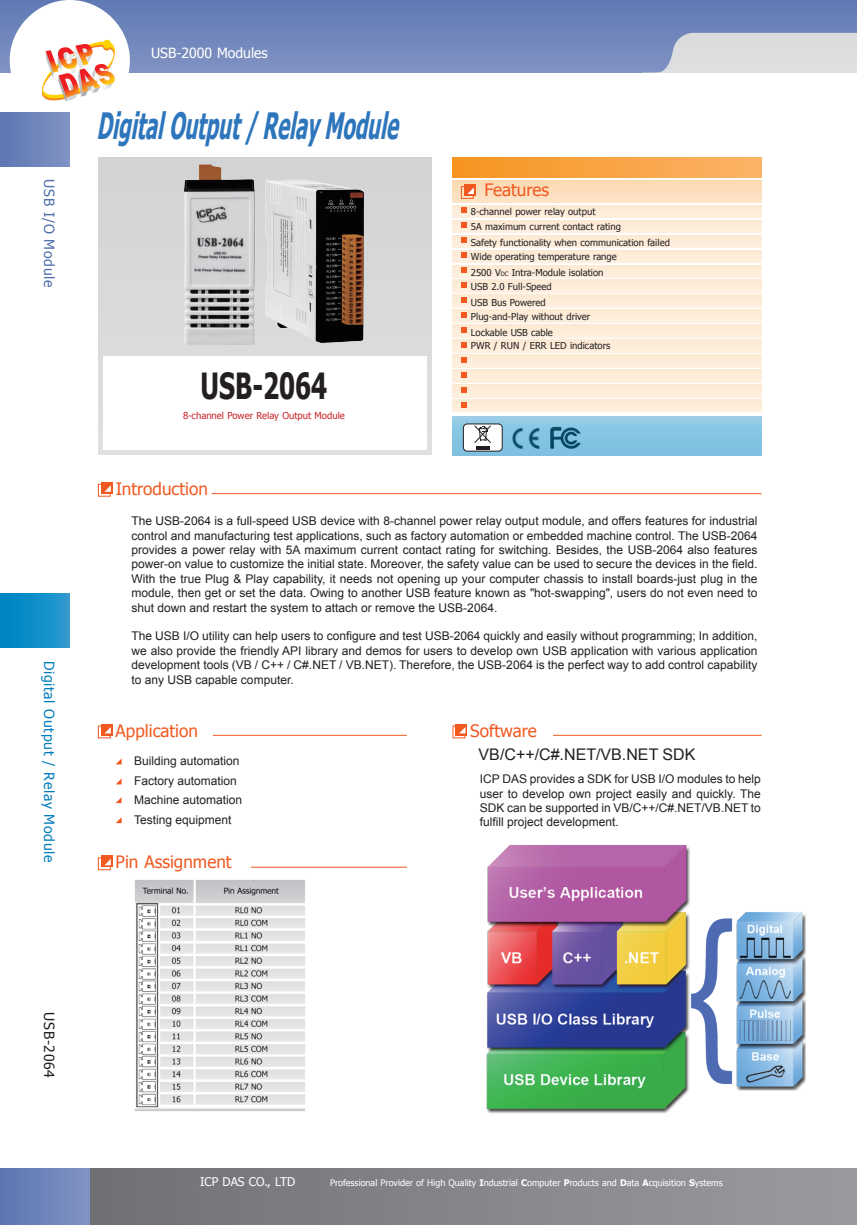
<style>
.page{position:relative;width:857px;height:1225px;background:#fff}
.page>*{position:absolute;margin:0;border:0;box-sizing:border-box;transform-origin:0 0}
.t1{font:italic 700 36.4px "Tahoma";color:#2e76bc;scale:.55 1}
.t2{font:700 36px "Tahoma";color:#231f20;scale:.7 1}
.t3{font:17.2px "Tahoma";color:#f15921}
.t4{font:16px "Arial";color:#231f20}
.t5{font:14px "Tahoma";letter-spacing:.05em;color:#007dbe}
.t6{font:14px "Tahoma";color:#fff}
.t7{font:14px "Tahoma";letter-spacing:.05em;color:#4e6fac}
.t8{font:14px "Tahoma";letter-spacing:.05em;color:#231f20}
.t9{font:12px/14.4px "Arial";color:#231f20;text-align:justify}
.t10{font:12px "Tahoma";color:#fff}
.t11{font:9.6px/15px "Tahoma";color:#231f20}
.t12{font:9.6px "Tahoma";color:#c8242b}
.t13{font:9px "Tahoma";color:#fff}
.s1{font-size:6px}
.s2{font-weight:700}
</style>
<div class="page">
<div style="left:72px;top:1168px;width:784px;height:57px;background:linear-gradient(to right,#6e7073,#999b9e)"></div>
<div style="left:0;top:1168px;width:89px;height:57px;background:linear-gradient(to right,#5b76b1,#8192c3)"></div>
<div style="left:0;top:0;width:856px;height:73px;background:linear-gradient(to bottom,#5f79b3,#8193c3)"></div>
<div style="left:10px;top:0;width:120px;height:119px;background:#fff;border-radius:50%"></div>
<svg style="left:471px;top:0;width:385px;height:73px;background:#899ac3"></svg>
<div style="left:0;top:112px;width:70px;height:54px;background:linear-gradient(to right,#5c77b2,#8092c3)"></div>
<div style="left:0;top:593px;width:70px;height:54px;background:linear-gradient(to right,#0084c3,#2c9acf)"></div>
<svg style="left:42px;top:40px;width:73px;height:62px"></svg>
<div style="left:98px;top:157px;width:333px;height:297px;background:#d7d8da"></div>
<div style="left:98px;top:484px;width:12px;height:12px;border:1px solid #f15921"></div>
<div style="left:101px;top:482px;width:12px;height:12px;background:#f15921"></div>
<svg style="left:104px;top:485px;width:7px;height:7px"></svg>
<hr style="left:211px;top:493px;width:550px;height:1px;background:#f15921">
<div style="left:103px;top:357px;width:323px;height:93px;background:#fff"></div>
<hr style="left:552px;top:735px;width:209px;height:1px;background:#f15921">
<svg style="left:455px;top:724px;width:12px;height:11px"></svg>
<svg style="left:459px;top:727px;width:6px;height:6px"></svg>
<hr style="left:213px;top:735px;width:194px;height:1px;background:#f15921">
<div style="left:98px;top:725px;width:12px;height:13px;border:1px solid #f15921"></div>
<div style="left:101px;top:723px;width:12px;height:12px;background:#f15921"></div>
<svg style="left:105px;top:727px;width:6px;height:6px"></svg>
<hr style="left:251px;top:866px;width:156px;height:1px;background:#f15921">
<div style="left:98px;top:857px;width:12px;height:13px;border:1px solid #f15921"></div>
<div style="left:101px;top:855px;width:12px;height:12px;background:#f15921"></div>
<svg style="left:105px;top:859px;width:6px;height:6px"></svg>
<div style="left:452px;top:370px;width:309px;height:12px;background:#fdedda"></div>
<div style="left:452px;top:355px;width:309px;height:12px;background:#fdedda"></div>
<div style="left:452px;top:385px;width:309px;height:12px;background:#fdedda"></div>
<div style="left:452px;top:400px;width:309px;height:12px;background:#fdedda"></div>
<div style="left:452px;top:235px;width:309px;height:12px;background:#fdecda"></div>
<div style="left:452px;top:180px;width:309px;height:22px;background:#fcdebc"></div>
<div style="left:461px;top:186px;width:12px;height:13px;border:1px solid #f15921"></div>
<div style="left:463px;top:184px;width:12px;height:12px;background:#f15921"></div>
<svg style="left:467px;top:188px;width:6px;height:6px"></svg>
<div style="left:452px;top:205px;width:309px;height:12px;background:#fdecda"></div>
<div style="left:452px;top:220px;width:309px;height:12px;background:#fdecda"></div>
<div style="left:452px;top:250px;width:309px;height:12px;background:#fdecda"></div>
<div style="left:452px;top:265px;width:309px;height:12px;background:#fdecda"></div>
<div style="left:452px;top:280px;width:309px;height:12px;background:#fdecda"></div>
<div style="left:452px;top:295px;width:309px;height:12px;background:#fdedda"></div>
<div style="left:452px;top:310px;width:309px;height:12px;background:#fdedda"></div>
<div style="left:452px;top:325px;width:309px;height:12px;background:#fdedda"></div>
<div style="left:452px;top:340px;width:309px;height:12px;background:#fdedda"></div>
<div style="left:452px;top:157px;width:309px;height:20px;background:linear-gradient(to right,#f7941f,#fbb367)"></div>
<svg style="left:461px;top:387px;width:5px;height:6px"></svg>
<svg style="left:461px;top:402px;width:5px;height:6px"></svg>
<svg style="left:461px;top:237px;width:5px;height:6px"></svg>
<svg style="left:461px;top:207px;width:5px;height:6px"></svg>
<svg style="left:461px;top:222px;width:5px;height:6px"></svg>
<svg style="left:461px;top:252px;width:5px;height:6px"></svg>
<svg style="left:461px;top:267px;width:5px;height:6px"></svg>
<svg style="left:461px;top:282px;width:5px;height:6px"></svg>
<svg style="left:461px;top:297px;width:5px;height:6px"></svg>
<svg style="left:461px;top:312px;width:5px;height:6px"></svg>
<svg style="left:461px;top:327px;width:5px;height:6px"></svg>
<svg style="left:461px;top:342px;width:5px;height:6px"></svg>
<svg style="left:461px;top:357px;width:5px;height:6px"></svg>
<svg style="left:461px;top:372px;width:5px;height:6px"></svg>
<svg style="left:116px;top:759px;width:5px;height:5px"></svg>
<svg style="left:116px;top:779px;width:5px;height:5px"></svg>
<img style="left:265px;top:180px;width:99px;height:163px">
<img style="left:184px;top:164px;width:71px;height:181px">
<img style="left:135px;top:880px;width:170px;height:231px">
<svg style="left:116px;top:798px;width:5px;height:5px"></svg>
<svg style="left:116px;top:818px;width:5px;height:5px"></svg>
<img style="left:486px;top:844px;width:320px;height:270px">
<svg style="left:452px;top:416px;width:309px;height:40px;background:#81bfdc"></svg>
<div style="left:463px;top:424px;width:39px;height:27px;background:#fff;border-radius:4px"></div>
<div style="left:463px;top:424px;width:39px;height:27px;border:1px solid #231f20;border-radius:4px"></div>
<hr style="left:476px;top:446px;width:14px;height:3px;background:#231f20">
<svg style="left:473px;top:418px;width:18px;height:25px"></svg>
<p class="t7" style="left:59px;top:179px;width:109px;rotate:90deg">USB I/O Module</p>
<p class="t5" style="left:59px;top:660px;width:203px;rotate:90deg">Digital Output / Relay Module</p>
<p class="t6" style="left:151px;top:44px;width:118px">USB-2000 Modules</p>
<h1 class="t1" style="left:97px;top:101px;width:563px">DigitalOutput/Relay Module</h1>
<h2 class="t2" style="left:200px;top:361px;width:182px">USB-2064</h2>
<p class="t12" style="left:183px;top:409px;width:163px">8-channel Power Relay Output Module</p>
<h3 class="t3" style="left:116px;top:477px;width:94px">Introduction</h3>
<h3 class="t3" style="left:484px;top:179px;width:66px">Features</h3>
<p class="t11" style="left:470px;top:204px;width:151px">8-channel power relay output<br>5A maximum current contact rating</p>
<p class="t11" style="left:470px;top:249px;width:147px">Wide operating temperature range<br>2500 V<span class="s1">DC</span> Intra-Module isolation<br>USB 2.0 Full-Speed<br>USB Bus Powered<br>Plug-and-Play without driver<br>Lockable USB cable</p>
<p class="t11" style="left:470px;top:338px;width:141px">PWR / RUN / ERR LED indicators</p>
<p class="t11" style="left:470px;top:234px;width:200px">Safety functionality when communication failed</p>
<p class="t9" style="left:131px;top:514px;width:627px">The USB-2064 is a full-speed USB device with 8-channel power relay output module, and offers features for industrial control and manufacturing test applications, such as factory automation or embedded machine control. The USB-2064 provides a power relay with 5A maximum current contact rating for switching. Besides, the USB-2064 also features power-on value to customize the initial state. Moreover, the safety value can be used to secure the devices in the field.<br>With the true Plug &amp; Play capability, it needs not opening up your computer chassis to install boards-just plug in the module, then get or set the data. Owing to another USB feature known as "hot-swapping", users do not even need to shut down and restart the system to attach or remove the USB-2064.</p>
<p class="t9" style="left:131px;top:629px;width:627px">The USB I/O utility can help users to configure and test USB-2064 quickly and easily without programming; In addition, we also provide the friendly API library and demos for users to develop own USB application with various application development tools (VB / C++ / C#.NET / VB.NET). Therefore, the USB-2064 is the perfect way to add control capability to any USB capable computer.</p>
<h3 class="t3" style="left:116px;top:719px;width:84px">Application</h3>
<h3 class="t3" style="left:470px;top:719px;width:68px">Software</h3>
<p class="t9" style="left:134px;top:753px;width:107px">Building automation</p>
<p class="t9" style="left:134px;top:771px;width:110px;line-height:18.6px">Factory automation<br>Machine automation</p>
<p class="t9" style="left:134px;top:812px;width:99px">Testing equipment</p>
<h3 class="t3" style="left:116px;top:850px;width:117px">Pin Assignment</h3>
<h3 class="t4" style="left:478px;top:744px;width:218px">VB/C++/C#.NET/VB.NET SDK</h3>
<p class="t9" style="left:479px;top:772px;width:282px">ICP DAS provides a SDK for USB I/O modules to help user to develop own project easily and quickly. The SDK can be supported in VB/C++/C#.NET/VB.NET to fulfill project development.</p>
<p class="t8" style="left:59px;top:1012px;width:67px;rotate:90deg">USB-2064</p>
<p class="t10" style="left:200px;top:1173px;width:97px">ICP DAS CO., LTD</p>
<p class="t13" style="left:330px;top:1176px;width:394px">Professional Provider of High Quality <span class="s2">I</span>ndustrial <span class="s2">C</span>omputer <span class="s2">P</span>roducts and <span class="s2">D</span>ata <span class="s2">A</span>cquisition <span class="s2">S</span>ystems</p>
</div>
